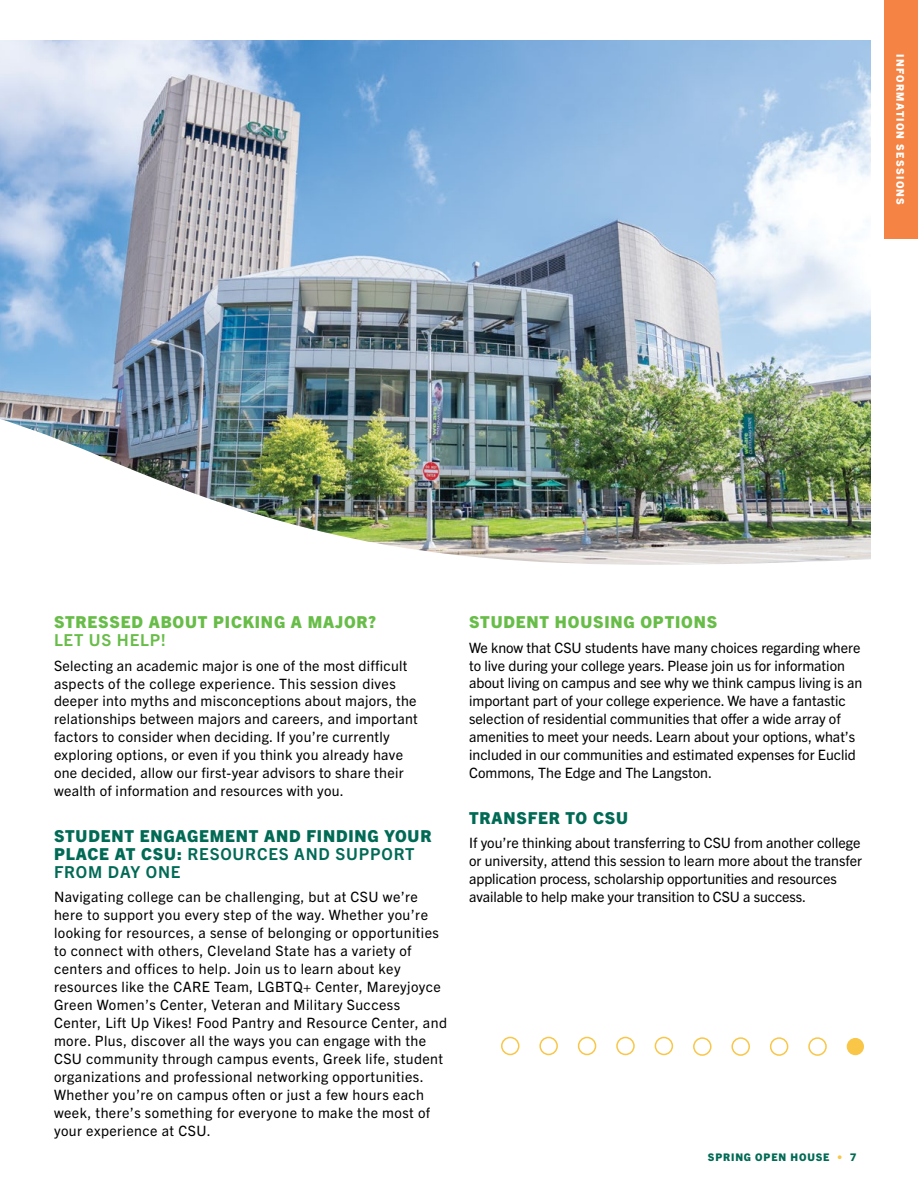
<style>
.page{position:relative;width:918px;height:1188px;background:#fff}
.page>*{position:absolute;margin:0;border:0;box-sizing:border-box;transform-origin:0 0}
.t1{font:800 16.5px/18px "Trade Gothic Next LT Pro";letter-spacing:.05em;color:#006a55}
.t2{font:800 16.5px "Trade Gothic Next LT Pro";letter-spacing:.05em;color:#68bd49}
.t3{font:700 16.5px "Trade Gothic Next LT Pro";letter-spacing:.05em;color:#68bd49}
.t4{font:14.25px/18px "Trade Gothic Next LT Pro";letter-spacing:.02em;color:#000}
.t5{font:14.25px/18px "Trade Gothic Next LT Pro";color:#000}
.t6{font:14.25px/18px "Trade Gothic Next LT Pro";letter-spacing:-.005em;color:#000}
.t7{font:800 10.5px "Trade Gothic Next LT Pro";letter-spacing:.125em;color:#fff}
.t8{font:800 10.5px "Trade Gothic Next LT Pro";letter-spacing:.08em;color:#006a55}
.s1{font-weight:700}
.s2{color:#f9c647}
</style>
<div class="page">
<img style="left:0;top:40px;width:871px;height:250px">
<img style="left:0;top:290px;width:871px;height:275px">
<div style="left:884px;top:0;width:34px;height:239px;background:#f58343"></div>
<div style="left:847px;top:1038px;width:17px;height:17px;background:#f9c647;border-radius:50%"></div>
<div style="left:808px;top:1037px;width:19px;height:19px;border:2px solid #f9c647;border-radius:50%"></div>
<div style="left:770px;top:1037px;width:18px;height:19px;border:2px solid #f9c647;border-radius:50%"></div>
<div style="left:731px;top:1037px;width:19px;height:19px;border:2px solid #f9c647;border-radius:50%"></div>
<div style="left:693px;top:1037px;width:19px;height:19px;border:2px solid #f9c647;border-radius:50%"></div>
<div style="left:655px;top:1037px;width:18px;height:18px;border:2px solid #f9c647;border-radius:50%"></div>
<div style="left:616px;top:1037px;width:19px;height:18px;border:2px solid #f9c647;border-radius:50%"></div>
<div style="left:578px;top:1037px;width:18px;height:18px;border:2px solid #f9c647;border-radius:50%"></div>
<div style="left:539px;top:1037px;width:19px;height:18px;border:2px solid #f9c647;border-radius:50%"></div>
<div style="left:501px;top:1037px;width:18px;height:18px;border:2px solid #f9c647;border-radius:50%"></div>
<p class="t7" style="left:908px;top:54px;width:153px;rotate:90deg">INFORMATION SESSIONS</p>
<p class="t2" style="left:54px;top:610px;width:324px">STRESSED ABOUT PICKING A MAJOR?</p>
<p class="t3" style="left:54px;top:628px;width:113px">LET US HELP!</p>
<p class="t4" style="left:54px;top:655px;width:365px">Selecting an academic major is one of the most difficult aspects of the college experience. This session dives deeper into myths and misconceptions about majors, the relationships between majors and careers, and important factors to consider when deciding. If you’re currently exploring options, or even if you think you already have one decided, allow our first-year advisors to share their wealth of information and resources with you.</p>
<p class="t1" style="left:54px;top:825px;width:379px">STUDENT ENGAGEMENT AND FINDING YOUR<br>PLACE AT CSU: <span class="s1">RESOURCES AND SUPPORT<br>FROM DAY ONE</span></p>
<p class="t4" style="left:54px;top:887px;width:395px">Navigating college can be challenging, but at CSU we’re here to support you every step of the way. Whether you’re looking for resources, a sense of belonging or opportunities to connect with others, Cleveland State has a variety of centers and offices to help. Join us to learn about key resources like the CARE Team, LGBTQ+ Center, Mareyjoyce Green Women’s Center, Veteran and Military Success Center, Lift Up Vikes! Food Pantry and Resource Center, and more. Plus, discover all the ways you can engage with the CSU community through campus events, Greek life, student organizations and professional networking opportunities.<br>Whether you’re on campus often or just a few hours each week, there’s something for everyone to make the most of your experience at CSU.</p>
<p class="t2" style="left:469px;top:610px;width:250px">STUDENT HOUSING OPTIONS</p>
<p class="t5" style="left:469px;top:637px;width:395px">We know that CSU students have many choices regarding where to live during your college years. Please join us for information about living on campus and see why we think campus living is an important part of your college experience. We have a fantastic selection of residential communities that offer a wide array of amenities to meet your needs. Learn about your options, what’s included in our communities and estimated expenses for Euclid Commons, The Edge and The Langston.</p>
<p class="t1" style="left:469px;top:807px;width:160px">TRANSFER TO CSU</p>
<p class="t6" style="left:469px;top:833px;width:394px">If you’re thinking about transferring to CSU from another college or university, attend this session to learn more about the transfer application process, scholarship opportunities and resources available to help make your transition to CSU a success.</p>
<p class="t8" style="left:708px;top:1150px;width:150px">SPRING OPEN HOUSE <span class="s2">•</span> 7</p>
</div>
